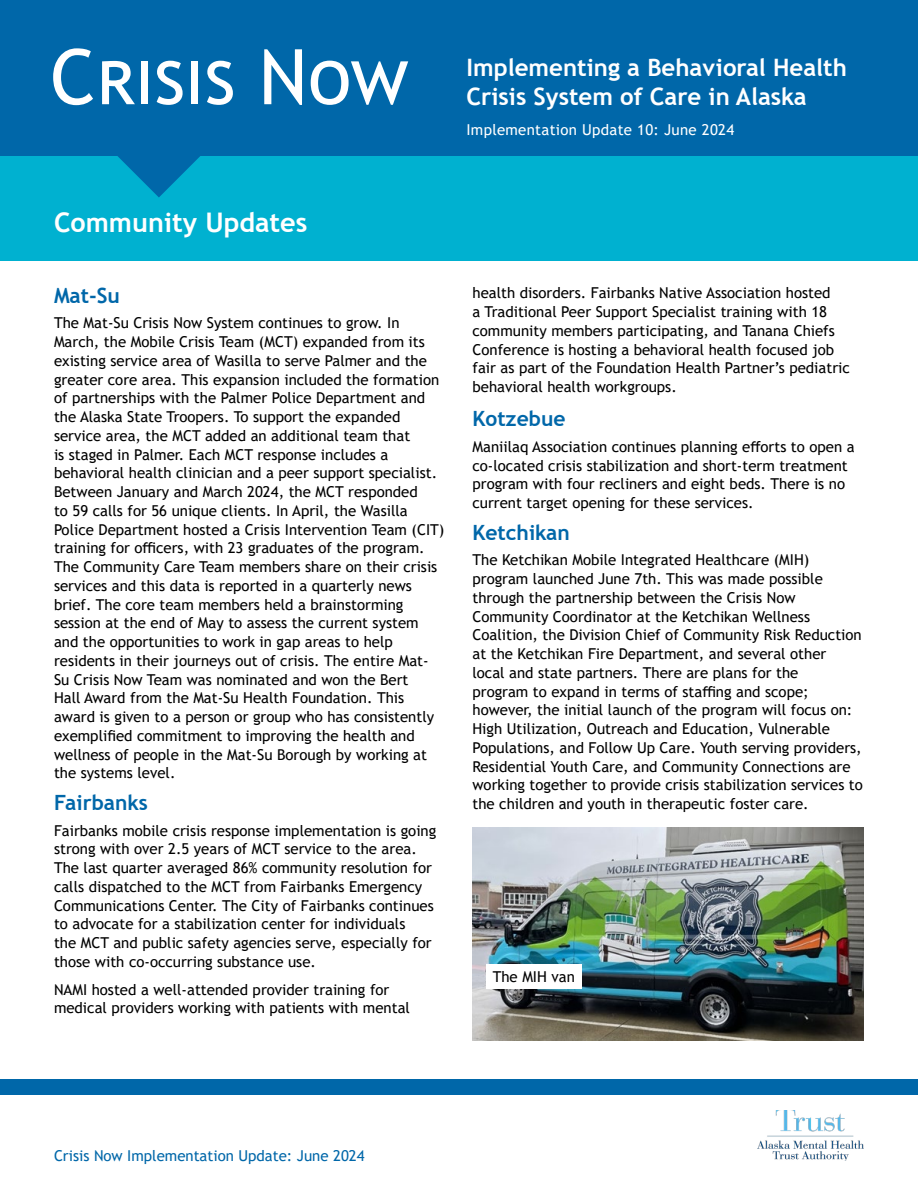
<style>
.page{position:relative;width:918px;height:1188px;background:#fff}
.page>*{position:absolute;margin:0;border:0;box-sizing:border-box;transform-origin:0 0}
.Heading_1{font:700 27px "Trebuchet MS";color:#fff}
.t1{font:700 24px/28.8px "Trebuchet MS";color:#fff}
.Heading_2{font:700 21px "Trebuchet MS";color:#0067a9}
.Heading_2-2{font:15px/18.8px "Trebuchet MS";color:#000}
.t2{font:15px "Trebuchet MS";color:#0067a9}
.t3{font:15px "Trebuchet MS";letter-spacing:.02em;color:#fff}
</style>
<div class="page">
<div style="left:0;top:0;width:918px;height:173px;background:#0067a9"></div>
<svg style="left:53px;top:48px;width:40px;height:57px"></svg>
<svg style="left:102px;top:61px;width:33px;height:43px"></svg>
<div style="left:141px;top:61px;width:7px;height:43px;background:#fff"></div>
<svg style="left:157px;top:61px;width:26px;height:44px"></svg>
<div style="left:191px;top:61px;width:7px;height:43px;background:#fff"></div>
<svg style="left:207px;top:61px;width:26px;height:44px"></svg>
<svg style="left:264px;top:49px;width:38px;height:56px"></svg>
<svg style="left:311px;top:61px;width:97px;height:44px"></svg>
<img style="left:758px;top:1110px;width:106px;height:51px">
<div style="left:0;top:1079px;width:918px;height:15px;background:#0067a9"></div>
<img style="left:473px;top:828px;width:391px;height:213px">
<div style="left:0;top:156px;width:918px;height:105px;background:#00b1d0"></div>
<svg style="left:117px;top:156px;width:83px;height:41px"></svg>
<div style="left:486px;top:964px;width:96px;height:25px;background:#fff"></div>
<p class="t1" style="left:466px;top:53px;width:382px">Implementing a Behavioral Health<br>Crisis System of Care in Alaska</p>
<p class="t3" style="left:466px;top:120px;width:269px">Implementation Update 10: June 2024</p>
<p class="Heading_1" style="left:54px;top:205px;width:255px">Community Updates</p>
<p class="Heading_2" style="left:54px;top:282px;width:68px">Mat-Su</p>
<p class="Heading_2-2" style="left:54px;top:313px;width:392px">The Mat-Su Crisis Now System continues to grow. In March, the Mobile Crisis Team (MCT) expanded from its existing service area of Wasilla to serve Palmer and the greater core area. This expansion included the formation of partnerships with the Palmer Police Department and the Alaska State Troopers. To support the expanded service area, the MCT added an additional team that<br>is staged in Palmer. Each MCT response includes a behavioral health clinician and a peer support specialist.<br>Between January and March 2024, the MCT responded<br>to 59 calls for 56 unique clients. In April, the Wasilla Police Department hosted a Crisis Intervention Team (CIT) training for officers, with 23 graduates of the program.<br>The Community Care Team members share on their crisis services and this data is reported in a quarterly news brief. The core team members held a brainstorming session at the end of May to assess the current system and the opportunities to work in gap areas to help residents in their journeys out of crisis. The entire Mat-Su Crisis Now Team was nominated and won the Bert<br>Hall Award from the Mat-Su Health Foundation. This award is given to a person or group who has consistently exemplified commitment to improving the health and wellness of people in the Mat-Su Borough by working at the systems level.</p>
<p class="Heading_2" style="left:54px;top:790px;width:96px">Fairbanks</p>
<p class="Heading_2-2" style="left:54px;top:821px;width:384px">Fairbanks mobile crisis response implementation is going strong with over 2.5 years of MCT service to the area.<br>The last quarter averaged 86% community resolution for calls dispatched to the MCT from Fairbanks Emergency Communications Center. The City of Fairbanks continues to advocate for a stabilization center for individuals<br>the MCT and public safety agencies serve, especially for those with co-occurring substance use.</p>
<p class="Heading_2-2" style="left:54px;top:980px;width:357px">NAMI hosted a well-attended provider training for medical providers working with patients with mental</p>
<p class="Heading_2-2" style="left:472px;top:284px;width:379px">health disorders. Fairbanks Native Association hosted<br>a Traditional Peer Support Specialist training with 18 community members participating, and Tanana Chiefs Conference is hosting a behavioral health focused job fair as part of the Foundation Health Partner’s pediatric behavioral health workgroups.</p>
<p class="Heading_2" style="left:472px;top:406px;width:95px">Kotzebue</p>
<p class="Heading_2-2" style="left:472px;top:437px;width:384px">Maniilaq Association continues planning efforts to open a co-located crisis stabilization and short-term treatment program with four recliners and eight beds. There is no current target opening for these services.</p>
<p class="Heading_2" style="left:472px;top:519px;width:99px">Ketchikan</p>
<p class="Heading_2-2" style="left:472px;top:551px;width:392px">The Ketchikan Mobile Integrated Healthcare (MIH) program launched June 7th. This was made possible through the partnership between the Crisis Now Community Coordinator at the Ketchikan Wellness Coalition, the Division Chief of Community Risk Reduction at the Ketchikan Fire Department, and several other<br>local and state partners. There are plans for the<br>program to expand in terms of staffing and scope; however, the initial launch of the program will focus on:<br>High Utilization, Outreach and Education, Vulnerable Populations, and Follow Up Care. Youth serving providers, Residential Youth Care, and Community Connections are working together to provide crisis stabilization services to the children and youth in therapeutic foster care.</p>
<p class="Heading_2-2" style="left:493px;top:967px;width:84px">The MIH van</p>
<p class="t2" style="left:54px;top:1146px;width:312px">Crisis Now Implementation Update: June 2024</p>
</div>
